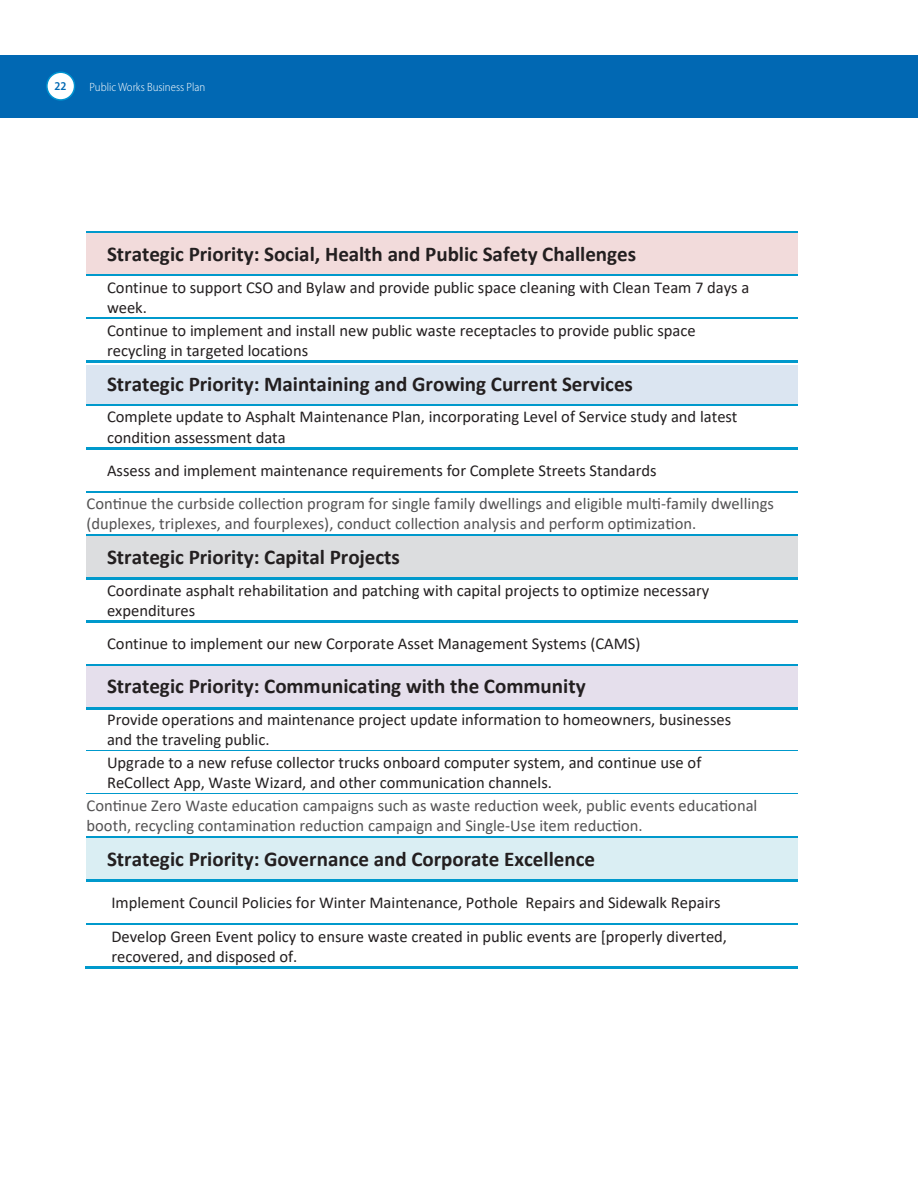
<style>
.page{position:relative;width:918px;height:1188px;background:#fff}
.page>*{position:absolute;margin:0;border:0;box-sizing:border-box;transform-origin:0 0}
.t1{font:700 21px "Calibri";color:#231f20}
.t2{font:16.5px/20.1px "Calibri";color:#231f20}
.t3{font:16.5px/33.2px "Calibri";color:#535253}
.t4{font:300 semi-condensed 12px "Myriad Pro";color:#fff}
.t5{font:600 semi-condensed 12px "Myriad Pro";color:#0168b3}
.s1{color:#231f20}
</style>
<div class="page">
<div style="left:0;top:55px;width:918px;height:62px;background:#0168b3"></div>
<div style="left:87px;top:364px;width:711px;height:41px;background:#dbe5f1"></div>
<hr style="left:87px;top:405px;width:711px;height:2px;background:#09c">
<hr style="left:87px;top:448px;width:711px;height:2px;background:#09c">
<hr style="left:87px;top:491px;width:711px;height:2px;background:#09c">
<div style="left:87px;top:537px;width:711px;height:40px;background:#dcdddf"></div>
<hr style="left:87px;top:534px;width:711px;height:2px;background:#09c">
<hr style="left:87px;top:536px;width:711px;height:1px;background:#dcdddf">
<hr style="left:87px;top:577px;width:711px;height:3px;background:#09c">
<hr style="left:87px;top:621px;width:711px;height:2px;background:#09c">
<div style="left:87px;top:665px;width:711px;height:42px;background:#e5dfec"></div>
<hr style="left:87px;top:664px;width:711px;height:1px;background:#09c">
<hr style="left:87px;top:707px;width:711px;height:2px;background:#09c">
<hr style="left:87px;top:750px;width:711px;height:1px;background:#09c">
<hr style="left:87px;top:793px;width:711px;height:1px;background:#09c">
<div style="left:87px;top:839px;width:711px;height:41px;background:#daeef3"></div>
<hr style="left:87px;top:837px;width:711px;height:2px;background:#09c">
<hr style="left:87px;top:880px;width:711px;height:2px;background:#09c">
<hr style="left:87px;top:923px;width:711px;height:2px;background:#09c">
<hr style="left:85px;top:966px;width:713px;height:3px;background:#09c">
<div style="left:87px;top:234px;width:711px;height:40px;background:#f2dbdb"></div>
<hr style="left:87px;top:231px;width:711px;height:2px;background:#09c">
<hr style="left:87px;top:233px;width:711px;height:1px;background:#f2dbdb">
<div style="left:87px;top:277px;width:711px;height:41px;background:#09c"></div>
<div style="left:87px;top:277px;width:711px;height:20px;background:#fff"></div>
<div style="left:87px;top:297px;width:711px;height:20px;background:#fff"></div>
<hr style="left:87px;top:274px;width:711px;height:3px;background:#09c">
<div style="left:87px;top:320px;width:711px;height:41px;background:#09c"></div>
<div style="left:87px;top:320px;width:711px;height:20px;background:#fff"></div>
<div style="left:87px;top:340px;width:711px;height:20px;background:#fff"></div>
<hr style="left:87px;top:318px;width:711px;height:2px;background:#09c">
<hr style="left:87px;top:363px;width:711px;height:2px;background:#fff">
<hr style="left:87px;top:361px;width:711px;height:2px;background:#09c">
<div style="left:47px;top:72px;width:28px;height:28px;background:#fff;border-radius:50%"></div>
<div style="left:46px;top:72px;width:29px;height:29px;border:2px solid #0093d0;border-radius:50%"></div>
<p class="t5" style="left:55px;top:78px;width:13px">22</p>
<p class="t4" style="left:90px;top:79px;width:117px">Public Works Business Plan</p>
<p class="t1" style="left:107px;top:239px;width:531px">Strategic Priority: Social, Health and Public Safety Challenges</p>
<p class="t2" style="left:107px;top:277px;width:644px">Continue to support CSO and Bylaw and provide public space cleaning with Clean Team 7 days a week.</p>
<p class="t2" style="left:107px;top:320px;width:590px">Continue to implement and install new public waste receptacles to provide public space recycling in targeted locations</p>
<p class="t1" style="left:107px;top:369px;width:527px">Strategic Priority: Maintaining and Growing Current Services</p>
<p class="t2" style="left:107px;top:406px;width:632px">Complete update to Asphalt Maintenance Plan, incorporating Level of Service study and latest condition assessment data</p>
<p class="t3" style="left:87px;top:454px;width:689px;text-indent:21px"><span class="s1">Assess and implement maintenance requirements for Complete Streets Standards<br></span>Continue the curbside collection program for single family dwellings and eligible multi-family dwellings</p>
<p class="t3" style="left:87px;top:507px;width:611px">(duplexes, triplexes, and fourplexes), conduct collection analysis and perform optimization.</p>
<p class="t1" style="left:107px;top:542px;width:294px">Strategic Priority: Capital Projects</p>
<p class="t2" style="left:107px;top:580px;width:604px">Coordinate asphalt rehabilitation and patching with capital projects to optimize necessary expenditures</p>
<p class="t2" style="left:107px;top:633px;width:535px">Continue to implement our new Corporate Asset Management Systems (CAMS)</p>
<p class="t1" style="left:107px;top:672px;width:480px">Strategic Priority: Communicating with the Community</p>
<p class="t2" style="left:107px;top:709px;width:626px">Provide operations and maintenance project update information to homeowners, businesses and the traveling public.</p>
<p class="t2" style="left:107px;top:752px;width:596px">Upgrade to a new refuse collector trucks onboard computer system, and continue use of<br>ReCollect App, Waste Wizard, and other communication channels.</p>
<p class="t3" style="left:87px;top:795px;width:672px;line-height:20.1px">Continue Zero Waste education campaigns such as waste reduction week, public events educational booth, recycling contamination reduction campaign and Single-Use item reduction.</p>
<p class="t1" style="left:107px;top:845px;width:489px">Strategic Priority: Governance and Corporate Excellence</p>
<p class="t2" style="left:111px;top:886px;width:617px;line-height:33.3px">Implement Council Policies for Winter Maintenance, Pothole Repairs and Sidewalk Repairs<br>Develop Green Event policy to ensure waste created in public events are [properly diverted,</p>
<p class="t2" style="left:111px;top:946px;width:187px">recovered, and disposed of.</p>
</div>
